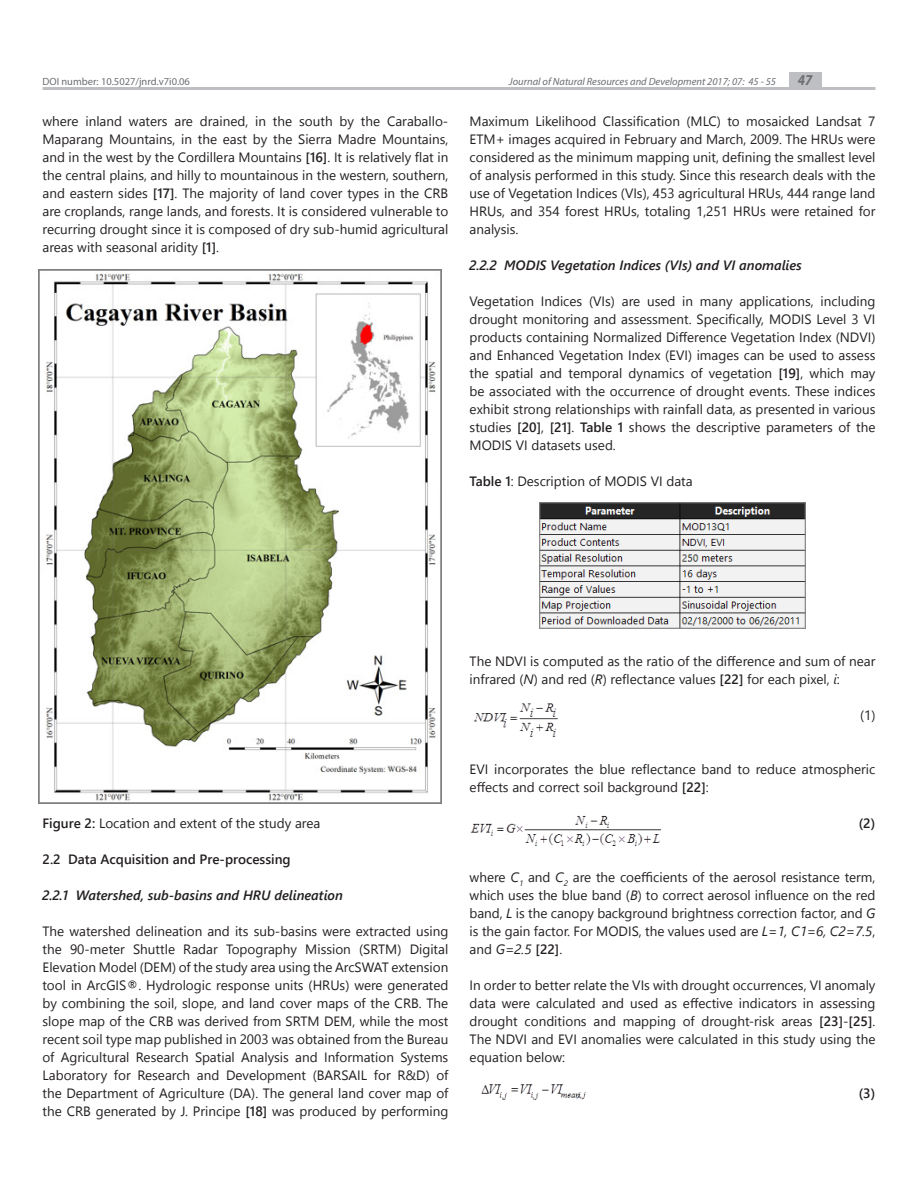
<style>
.page{position:relative;width:918px;height:1188px;background:#fff}
.page>*{position:absolute;margin:0;border:0;box-sizing:border-box;transform-origin:0 0}
.t1{font:italic 700 15.15px "Myriad Pro";color:#6c6e71;scale:.89 1}
.Body_Text{font:13.5px/18px "Segoe UI";color:#231f20;text-align:justify}
.Body_Text-2{font:italic 600 13.5px "Segoe UI";color:#231f20}
.Body_Text-3{font:600 13.5px "Segoe UI";color:#231f20}
.t2{font:italic 10.5px "Myriad Pro";color:#6c6e71}
.t3{font:10.5px "Myriad Pro";color:#6c6e71}
.s1{font-weight:600}
.s2{font-style:italic}
</style>
<div class="page">
<hr style="left:43px;top:87px;width:832px;height:3px;background:#bebfc2">
<div style="left:789px;top:72px;width:33px;height:15px;background:#bebfc2"></div>
<img style="left:38px;top:270px;width:403px;height:533px">
<img style="left:540px;top:502px;width:265px;height:126px">
<img style="left:473px;top:703px;width:85px;height:34px">
<img style="left:470px;top:815px;width:191px;height:32px">
<img style="left:481px;top:1084px;width:105px;height:16px">
<p class="t3" style="left:43px;top:75px;width:149px">DOI number: 10.5027/jnrd.v7i0.06</p>
<p class="t2" style="left:509px;top:75px;width:269px">Journal of Natural Resources and Development 2017; 07: 45 - 55</p>
<p class="t1" style="left:798px;top:70px;width:18px">47</p>
<p class="Body_Text" style="left:43px;top:112px;width:407px">where inland waters are drained, in the south by the Caraballo-Maparang Mountains, in the east by the Sierra Madre Mountains, and in the west by the Cordillera Mountains <span class="s1">[16]</span>. It is relatively flat in the central plains, and hilly to mountainous in the western, southern, and eastern sides <span class="s1">[17]</span>. The majority of land cover types in the CRB are croplands, range lands, and forests. It is considered vulnerable to recurring drought since it is composed of dry sub-humid agricultural areas with seasonal aridity <span class="s1">[1]</span>.</p>
<p class="Body_Text" style="left:470px;top:112px;width:407px">Maximum Likelihood Classification (MLC) to mosaicked Landsat 7<br>ETM+ images acquired in February and March, 2009. The HRUs were considered as the minimum mapping unit, defining the smallest level of analysis performed in this study. Since this research deals with the use of Vegetation Indices (VIs), 453 agricultural HRUs, 444 range land HRUs, and 354 forest HRUs, totaling 1,251 HRUs were retained for analysis.</p>
<p class="Body_Text-2" style="left:470px;top:256px;width:334px">2.2.2 MODIS Vegetation Indices (VIs) and VI anomalies</p>
<p class="Body_Text" style="left:470px;top:292px;width:407px">Vegetation Indices (VIs) are used in many applications, including drought monitoring and assessment. Specifically, MODIS Level 3 VI products containing Normalized Difference Vegetation Index (NDVI) and Enhanced Vegetation Index (EVI) images can be used to assess the spatial and temporal dynamics of vegetation <span class="s1">[19]</span>, which may be associated with the occurrence of drought events. These indices exhibit strong relationships with rainfall data, as presented in various studies <span class="s1">[20]</span>, <span class="s1">[21]</span>. <span class="s1">Table 1</span> shows the descriptive parameters of the MODIS VI datasets used.</p>
<p class="Body_Text" style="left:470px;top:472px;width:225px"><span class="s1">Table 1</span>: Description of MODIS VI data</p>
<p class="Body_Text" style="left:43px;top:814px;width:279px"><span class="s1">Figure 2:</span> Location and extent of the study area</p>
<p class="Body_Text-3" style="left:43px;top:848px;width:250px">2.2 Data Acquisition and Pre-processing</p>
<p class="Body_Text-2" style="left:43px;top:886px;width:302px">2.2.1 Watershed, sub-basins and HRU delineation</p>
<p class="Body_Text" style="left:43px;top:922px;width:407px">The watershed delineation and its sub-basins were extracted using the 90-meter Shuttle Radar Topography Mission (SRTM) Digital Elevation Model (DEM) of the study area using the ArcSWAT extension tool in ArcGIS®. Hydrologic response units (HRUs) were generated by combining the soil, slope, and land cover maps of the CRB. The slope map of the CRB was derived from SRTM DEM, while the most recent soil type map published in 2003 was obtained from the Bureau of Agricultural Research Spatial Analysis and Information Systems Laboratory for Research and Development (BARSAIL for R&amp;D) of the Department of Agriculture (DA). The general land cover map of the CRB generated by J. Principe <span class="s1">[18]</span> was produced by performing</p>
<p class="Body_Text" style="left:470px;top:652px;width:407px">The NDVI is computed as the ratio of the difference and sum of near infrared (<span class="s2">N</span>) and red (<span class="s2">R</span>) reflectance values <span class="s1">[22]</span> for each pixel, <span class="s2">i</span>:</p>
<p class="Body_Text" style="left:860px;top:706px;width:17px">(1)</p>
<p class="Body_Text" style="left:470px;top:760px;width:407px">EVI incorporates the blue reflectance band to reduce atmospheric effects and correct soil background <span class="s1">[22]</span>:</p>
<p class="Body_Text-3" style="left:859px;top:812px;width:18px">(2)</p>
<p class="Body_Text" style="left:470px;top:868px;width:407px">where <span class="s2">C</span><sub>1</sub> and <span class="s2">C</span><sub>2</sub> are the coefficients of the aerosol resistance term, which uses the blue band (<span class="s2">B</span>) to correct aerosol influence on the red band, <span class="s2">L</span> is the canopy background brightness correction factor, and <span class="s2">G </span>is the gain factor. For MODIS, the values used are <span class="s2">L=1, C1=6, C2=7.5</span>, and <span class="s2">G=2.5</span> <span class="s1">[22]</span>.</p>
<p class="Body_Text" style="left:470px;top:976px;width:407px">In order to better relate the VIs with drought occurrences, VI anomaly data were calculated and used as effective indicators in assessing drought conditions and mapping of drought-risk areas <span class="s1">[23]</span>-<span class="s1">[25]</span>.<br>The NDVI and EVI anomalies were calculated in this study using the equation below:</p>
<p class="Body_Text-3" style="left:859px;top:1082px;width:18px">(3)</p>
</div>
